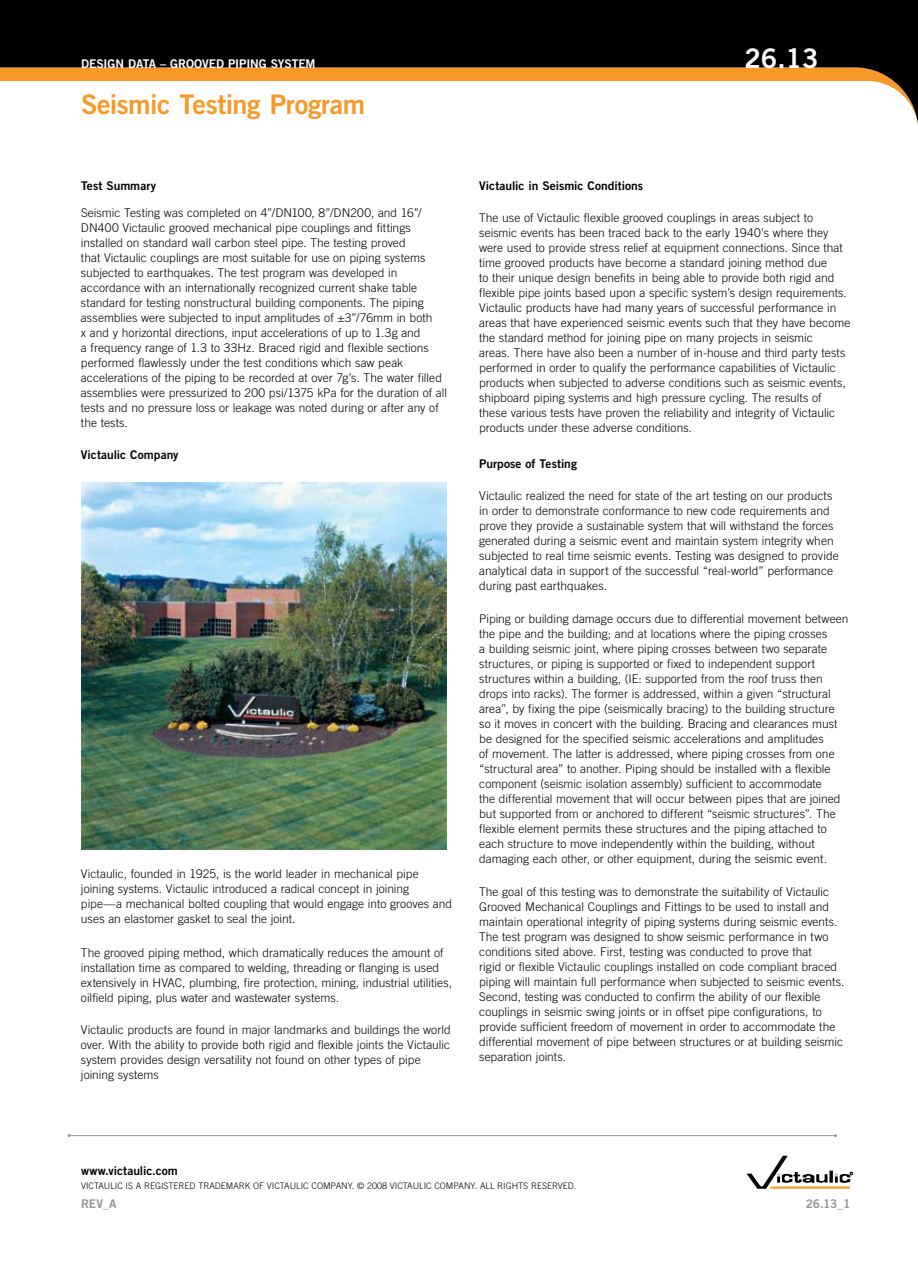
<style>
.page{position:relative;width:918px;height:1263px;background:#fff}
.page>*{position:absolute;margin:0;border:0;box-sizing:border-box;transform-origin:0 0}
.t1{font:27px "Trade Gothic LT Std Bd 2";letter-spacing:-.015em;color:#f89828}
.t2{font:27px "Trade Gothic LT Std Bd 2";color:#fff}
.t3{font:300 12px/15px "Trade Gothic LT Std";color:#000}
.t4{font:12px "Trade Gothic LT Std Bd 2";color:#000}
.t5{font:12px "Trade Gothic LT Std Bd 2";letter-spacing:-.01em;color:#fff}
.t6{font:12px "Trade Gothic LT Std Bd 2";letter-spacing:-.015em;color:#939598}
.t7{font:300 9px "Trade Gothic LT Std";color:#000}
</style>
<div class="page">
<img style="left:81px;top:483px;width:366px;height:366px">
<svg style="left:0;top:0;width:918px;height:125px;fill:#000"></svg>
<svg style="left:747px;top:1156px;width:106px;height:33px"></svg>
<hr style="left:69px;top:1135px;width:767px;height:1px;background:#939598">
<p class="t5" style="left:81px;top:56px;width:236px">DESIGN DATA – GROOVED PIPING SYSTEM</p>
<h1 class="t2" style="left:744px;top:42px;width:76px">26.13</h1>
<h1 class="t1" style="left:81px;top:88px;width:286px">Seismic Testing Program</h1>
<h2 class="t4" style="left:81px;top:178px;width:77px">Test Summary</h2>
<p class="t3" style="left:81px;top:205px;width:368px">Seismic Testing was completed on 4”/DN100, 8”/DN200, and 16”/ DN400 Victaulic grooved mechanical pipe couplings and fittings installed on standard wall carbon steel pipe. The testing proved<br>that Victaulic couplings are most suitable for use on piping systems subjected to earthquakes. The test program was developed in accordance with an internationally recognized current shake table standard for testing nonstructural building components. The piping assemblies were subjected to input amplitudes of ±3”/76mm in both<br>x and y horizontal directions, input accelerations of up to 1.3g and<br>a frequency range of 1.3 to 33Hz. Braced rigid and flexible sections performed flawlessly under the test conditions which saw peak accelerations of the piping to be recorded at over 7g’s. The water filled assemblies were pressurized to 200 psi/1375 kPa for the duration of all tests and no pressure loss or leakage was noted during or after any of the tests.</p>
<h2 class="t4" style="left:81px;top:447px;width:99px">Victaulic Company</h2>
<p class="t3" style="left:81px;top:866px;width:373px">Victaulic, founded in 1925, is the world leader in mechanical pipe joining systems. Victaulic introduced a radical concept in joining pipe—a mechanical bolted coupling that would engage into grooves and uses an elastomer gasket to seal the joint.</p>
<p class="t3" style="left:81px;top:945px;width:373px">The grooved piping method, which dramatically reduces the amount of installation time as compared to welding, threading or flanging is used extensively in HVAC, plumbing, fire protection, mining, industrial utilities, oilfield piping, plus water and wastewater systems.</p>
<p class="t3" style="left:81px;top:1022px;width:371px">Victaulic products are found in major landmarks and buildings the world over. With the ability to provide both rigid and flexible joints the Victaulic system provides design versatility not found on other types of pipe joining systems</p>
<h2 class="t4" style="left:479px;top:178px;width:165px">Victaulic in Seismic Conditions</h2>
<p class="t3" style="left:479px;top:210px;width:373px">The use of Victaulic flexible grooved couplings in areas subject to seismic events has been traced back to the early 1940’s where they were used to provide stress relief at equipment connections. Since that time grooved products have become a standard joining method due<br>to their unique design benefits in being able to provide both rigid and flexible pipe joints based upon a specific system’s design requirements.<br>Victaulic products have had many years of successful performance in areas that have experienced seismic events such that they have become the standard method for joining pipe on many projects in seismic<br>areas. There have also been a number of in-house and third party tests performed in order to qualify the performance capabilities of Victaulic products when subjected to adverse conditions such as seismic events, shipboard piping systems and high pressure cycling. The results of these various tests have proven the reliability and integrity of Victaulic products under these adverse conditions.</p>
<h2 class="t4" style="left:479px;top:456px;width:99px">Purpose of Testing</h2>
<p class="t3" style="left:479px;top:488px;width:361px">Victaulic realized the need for state of the art testing on our products in order to demonstrate conformance to new code requirements and prove they provide a sustainable system that will withstand the forces generated during a seismic event and maintain system integrity when subjected to real time seismic events. Testing was designed to provide analytical data in support of the successful “real-world” performance during past earthquakes.</p>
<p class="t3" style="left:479px;top:611px;width:371px">Piping or building damage occurs due to differential movement between the pipe and the building; and at locations where the piping crosses<br>a building seismic joint, where piping crosses between two separate structures, or piping is supported or fixed to independent support structures within a building, (IE: supported from the roof truss then drops into racks). The former is addressed, within a given “structural area”, by fixing the pipe (seismically bracing) to the building structure so it moves in concert with the building. Bracing and clearances must be designed for the specified seismic accelerations and amplitudes<br>of movement. The latter is addressed, where piping crosses from one “structural area” to another. Piping should be installed with a flexible component (seismic isolation assembly) sufficient to accommodate<br>the differential movement that will occur between pipes that are joined but supported from or anchored to different “seismic structures”. The flexible element permits these structures and the piping attached to each structure to move independently within the building, without damaging each other, or other equipment, during the seismic event.</p>
<p class="t3" style="left:479px;top:884px;width:367px">The goal of this testing was to demonstrate the suitability of Victaulic Grooved Mechanical Couplings and Fittings to be used to install and maintain operational integrity of piping systems during seismic events.<br>The test program was designed to show seismic performance in two conditions sited above. First, testing was conducted to prove that<br>rigid or flexible Victaulic couplings installed on code compliant braced piping will maintain full performance when subjected to seismic events.<br>Second, testing was conducted to confirm the ability of our flexible couplings in seismic swing joints or in offset pipe configurations, to provide sufficient freedom of movement in order to accommodate the differential movement of pipe between structures or at building seismic separation joints.</p>
<p class="t4" style="left:81px;top:1164px;width:98px">www.victaulic.com</p>
<p class="t7" style="left:81px;top:1181px;width:497px">VICTAULIC IS A REGISTERED TRADEMARK OF VICTAULIC COMPANY. © 2008 VICTAULIC COMPANY. ALL RIGHTS RESERVED.</p>
<p class="t6" style="left:81px;top:1197px;width:37px">REV_A</p>
<p class="t6" style="left:806px;top:1197px;width:46px">26.13_1</p>
</div>
